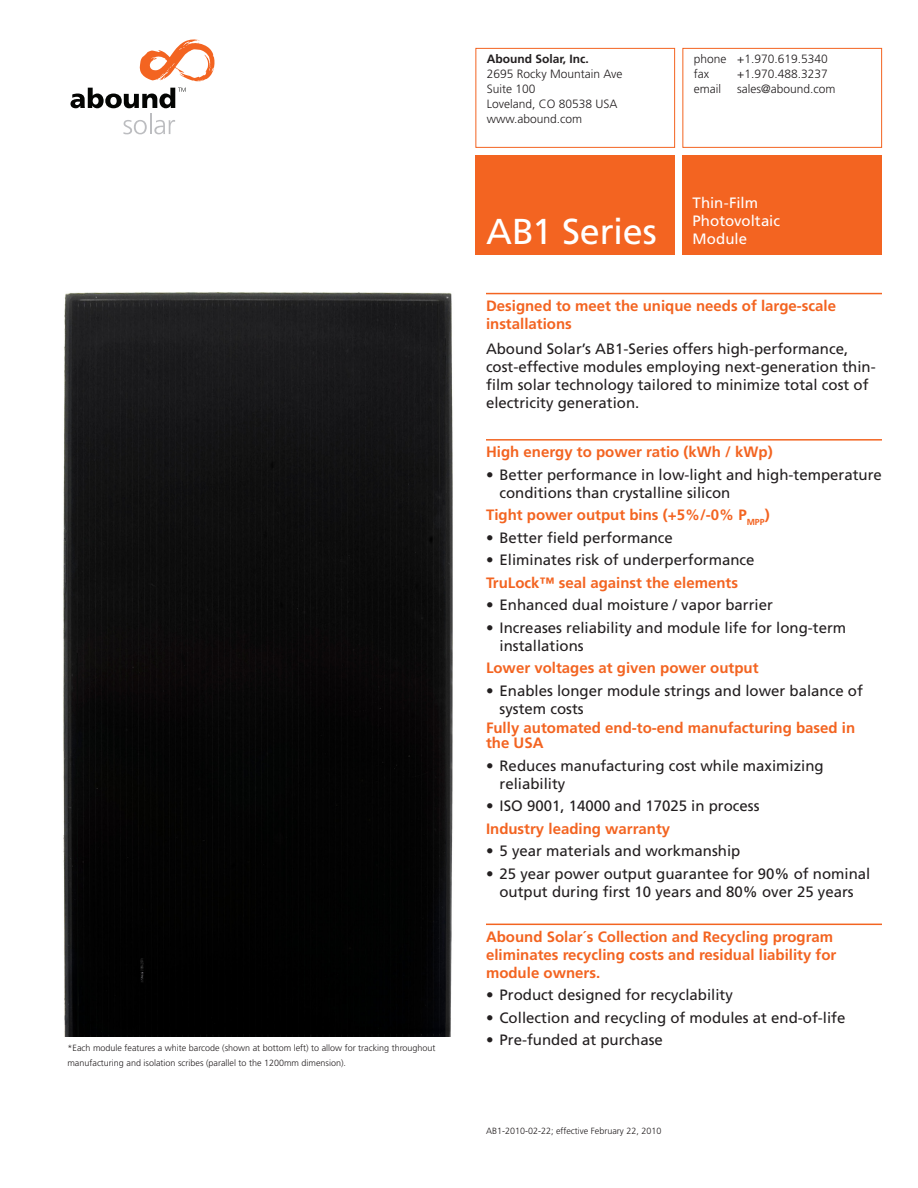
<style>
.page{position:relative;width:918px;height:1188px;background:#fff}
.page>*{position:absolute;margin:0;border:0;box-sizing:border-box;transform-origin:0 0}
.Page_Subtitle{font:36px "Frutiger LT Std";letter-spacing:-.005em;color:#fff}
.bullets{font:15px/18px "Frutiger LT Std";color:#231f20}
.bullets-2{font:700 15px/18px "Frutiger LT Std";color:#f36421}
.body{font:15px/18px "Frutiger LT Std";color:#231f20}
.Page_Subtitle-2{font:15px/18px "Frutiger LT Std";color:#fff}
.Sign_off{font:300 12px/15px "Frutiger LT Std";color:#231f20}
.Sign_off-2{font:700 12px "Frutiger LT Std";color:#231f20}
.Sign_off-3{font:300 9px/15px "Frutiger LT Std";color:#231f20}
</style>
<div class="page">
<div style="left:682px;top:155px;width:200px;height:100px;background:#f36421"></div>
<div style="left:475px;top:48px;width:200px;height:100px;border:1px solid #f36421"></div>
<div style="left:682px;top:48px;width:200px;height:100px;border:1px solid #f36421"></div>
<div style="left:475px;top:155px;width:200px;height:100px;background:#f36421"></div>
<hr style="left:486px;top:293px;width:396px;height:1px;background:#f36421">
<hr style="left:486px;top:439px;width:396px;height:2px;background:#f36421">
<hr style="left:486px;top:924px;width:396px;height:1px;background:#f36421">
<img style="left:63px;top:292px;width:390px;height:744px">
<svg style="left:123px;top:114px;width:52px;height:20px"></svg>
<svg style="left:140px;top:39px;width:75px;height:42px"></svg>
<svg style="left:71px;top:88px;width:115px;height:20px"></svg>
<p class="Sign_off-3" style="left:68px;top:1040px;width:370px">*Each module features a white barcode (shown at bottom left) to allow for tracking throughout manufacturing and isolation scribes (parallel to the 1200mm dimension).</p>
<p class="Sign_off-2" style="left:487px;top:52px;width:104px">Abound Solar, Inc.</p>
<p class="Sign_off" style="left:487px;top:67px;width:137px">2695 Rocky Mountain Ave<br>Suite 100</p>
<p class="Sign_off" style="left:487px;top:97px;width:132px">Loveland, CO 80538 USA</p>
<p class="Sign_off" style="left:487px;top:112px;width:97px">www.abound.com</p>
<p class="Page_Subtitle" style="left:486px;top:210px;width:172px">AB1 Series</p>
<p class="Sign_off" style="left:694px;top:52px;width:136px">phone +1.970.619.5340</p>
<p class="Sign_off" style="left:694px;top:67px;width:17px">fax</p>
<p class="Sign_off" style="left:737px;top:67px;width:92px">+1.970.488.3237</p>
<p class="Sign_off" style="left:694px;top:82px;width:29px">email</p>
<p class="Sign_off" style="left:737px;top:82px;width:100px">sales@abound.com</p>
<p class="Page_Subtitle-2" style="left:693px;top:194px;width:89px">Thin-Film<br>Photovoltaic<br>Module</p>
<p class="bullets-2" style="left:486px;top:297px;width:352px">Designed to meet the unique needs of large-scale installations</p>
<p class="body" style="left:486px;top:339px;width:391px">Abound Solar’s AB1-Series offers high-performance, cost-effective modules employing next-generation thin&shy;film solar technology tailored to minimize total cost of electricity generation.</p>
<p class="bullets-2" style="left:486px;top:443px;width:288px">High energy to power ratio (kWh / kWp)</p>
<p class="bullets" style="left:500px;top:465px;width:384px;text-indent:-14px">• Better performance in low-light and high-temperature conditions than crystalline silicon</p>
<p class="bullets-2" style="left:486px;top:506px;width:285px">Tight power output bins (+5%/-0% P<sub>MPP</sub>)</p>
<p class="bullets" style="left:486px;top:528px;width:188px">• Better field performance</p>
<p class="bullets" style="left:486px;top:551px;width:270px">• Eliminates risk of underperformance</p>
<p class="bullets-2" style="left:486px;top:573px;width:254px">TruLock™ seal against the elements</p>
<p class="bullets" style="left:486px;top:596px;width:288px">• Enhanced dual moisture / vapor barrier</p>
<p class="bullets" style="left:500px;top:618px;width:348px;text-indent:-14px">• Increases reliability and module life for long-term installations</p>
<p class="bullets-2" style="left:486px;top:659px;width:274px">Lower voltages at given power output</p>
<p class="bullets" style="left:500px;top:681px;width:365px;text-indent:-14px">• Enables longer module strings and lower balance of system costs</p>
<p class="bullets-2" style="left:486px;top:720px;width:371px;line-height:15px">Fully automated end-to-end manufacturing based in the USA</p>
<p class="bullets" style="left:500px;top:756px;width:326px;text-indent:-14px">• Reduces manufacturing cost while maximizing reliability</p>
<p class="bullets" style="left:486px;top:797px;width:275px">• ISO 9001, 14000 and 17025 in process</p>
<p class="bullets-2" style="left:486px;top:819px;width:186px">Industry leading warranty</p>
<p class="bullets" style="left:486px;top:842px;width:256px">• 5 year materials and workmanship</p>
<p class="bullets" style="left:486px;top:864px;width:386px;text-align:center">• 25 year power output guarantee for 90% of nominal output during first 10 years and 80% over 25 years</p>
<p class="bullets-2" style="left:486px;top:927px;width:352px">Abound Solar´s Collection and Recycling program eliminates recycling costs and residual liability for module owners.</p>
<p class="bullets" style="left:486px;top:986px;width:248px">• Product designed for recyclability</p>
<p class="bullets" style="left:486px;top:1008px;width:361px">• Collection and recycling of modules at end-of-life</p>
<p class="bullets" style="left:486px;top:1031px;width:178px">• Pre-funded at purchase</p>
<p class="Sign_off-3" style="left:486px;top:1123px;width:177px">AB1-2010-02-22; effective February 22, 2010</p>
</div>
